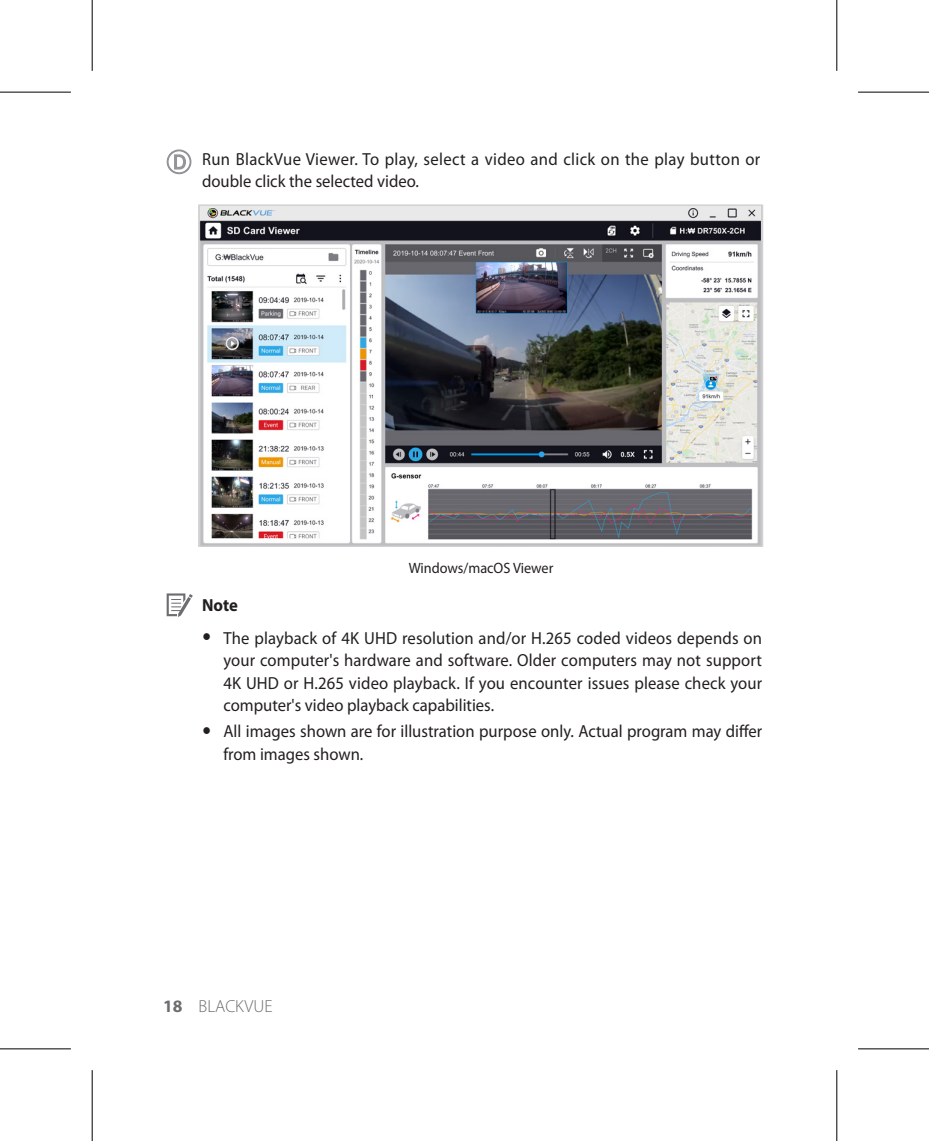
<style>
.page{position:relative;width:929px;height:1141px;background:#fff}
.page>*{position:absolute;margin:0;border:0;box-sizing:border-box;transform-origin:0 0}
.Body{font:17.5px/22.5px "Myriad Pro";color:#231f20;text-align:justify;scale:.95 1}
.Body-2{font:17.5px/22.5px "Myriad Pro";letter-spacing:.025em;color:#231f20;scale:.95 1}
.t1{font:300 17.5px "Myriad Pro";color:#6c6d70}
.NOTE-1{font:700 17.5px "Myriad Pro";color:#231f20;scale:.95 1}
.t2{font:15px "Myriad Pro";color:#231f20;scale:.95 1}
.s1{font-weight:700}
</style>
<div class="page">
<svg style="left:166px;top:149px;width:26px;height:26px"></svg>
<img style="left:200px;top:206px;width:561px;height:339px">
<svg style="left:167px;top:593px;width:26px;height:24px"></svg>
<svg style="left:0;top:91px;width:71px;height:1px"></svg>
<svg style="left:858px;top:91px;width:70px;height:1px"></svg>
<svg style="left:0;top:1049px;width:71px;height:1px"></svg>
<svg style="left:858px;top:1049px;width:70px;height:1px"></svg>
<svg style="left:91px;top:0;width:1px;height:71px"></svg>
<svg style="left:91px;top:1070px;width:1px;height:71px"></svg>
<svg style="left:837px;top:0;width:1px;height:71px"></svg>
<svg style="left:837px;top:1070px;width:1px;height:71px"></svg>
<hr style="left:0;top:92px;width:71px;height:1px;background:#000">
<hr style="left:857px;top:92px;width:71px;height:1px;background:#000">
<hr style="left:0;top:1048px;width:71px;height:1px;background:#000">
<hr style="left:857px;top:1048px;width:71px;height:1px;background:#000">
<hr style="left:92px;top:0;width:1px;height:71px;background:#000">
<hr style="left:92px;top:1070px;width:1px;height:71px;background:#000">
<hr style="left:836px;top:0;width:1px;height:71px;background:#000">
<hr style="left:836px;top:1070px;width:1px;height:71px;background:#000">
<p class="Body-2" style="left:202px;top:147px;width:589px">Run BlackVue Viewer. To play, select a video and click on the play button or double click the selected video.</p>
<p class="t2" style="left:408px;top:559px;width:154px">Windows/macOS Viewer</p>
<p class="NOTE-1" style="left:202px;top:594px;width:39px">Note</p>
<p class="Body" style="left:223px;top:626px;width:568px">The playback of 4K UHD resolution and/or H.265 coded videos depends on your computer's hardware and software. Older computers may not support 4K UHD or H.265 video playback. If you encounter issues please check your computer's video playback capabilities.</p>
<p class="Body" style="left:223px;top:720px;width:569px">All images shown are for illustration purpose only. Actual program may differ from images shown.</p>
<p class="t1" style="left:163px;top:997px;width:111px"><span class="s1">18</span> BLACKVUE</p>
</div>
